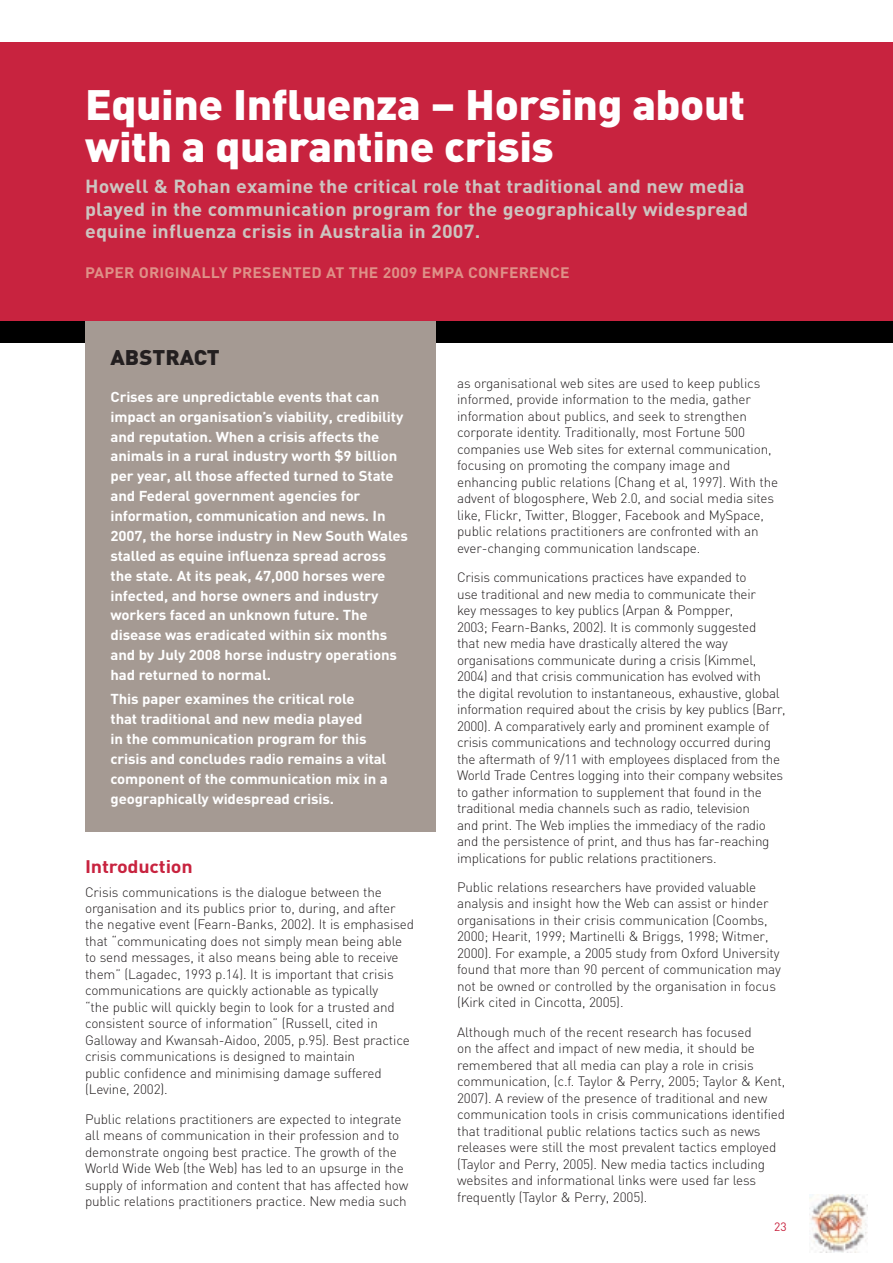
<style>
.page{position:relative;width:893px;height:1263px;background:#fff}
.page>*{position:absolute;margin:0;border:0;box-sizing:border-box;transform-origin:0 0}
.t1{font:900 42px/42px "DIN";letter-spacing:-.01em;color:#fff;scale:1.05 1}
.t2{font:900 21px "DIN";color:#231f20;scale:1.05 1}
.t3{font:700 18.75px/22.5px "DIN";letter-spacing:.01em;color:#cdc5c1;scale:1.05 1}
.t4{font:700 18px "DIN";letter-spacing:-.01em;color:#c8233f;scale:1.1 1}
.t5{font:700 15px "DIN";letter-spacing:.01em;color:#df9188;scale:1.05 1}
.t6{font:700 14.25px/20px "DIN";letter-spacing:-.01em;color:#fff;scale:1.05 1}
.t7{font:300 13.5px/16.5px "DIN";letter-spacing:-.01em;color:#231f20}
.t8{font:12px "DIN";color:#c8233f}
</style>
<div class="page">
<div style="left:0;top:43px;width:893px;height:280px;background:#c8233f"></div>
<div style="left:0;top:322px;width:893px;height:21px;background:#000"></div>
<div style="left:85px;top:322px;width:351px;height:510px;background:#a59a93"></div>
<img style="left:809px;top:1194px;width:58px;height:58px">
<h1 class="t1" style="left:85px;top:82px;width:630px">Equine Influenza – Horsing about with a quarantine crisis</h1>
<h3 class="t3" style="left:85px;top:174px;width:633px">Howell &amp; Rohan examine the critical role that traditional and new media played in the communication program for the geographically widespread equine influenza crisis in Australia in 2007.</h3>
<p class="t5" style="left:85px;top:262px;width:463px">PAPER ORIGINALLY PRESENTED AT THE 2009 EMPA CONFERENCE</p>
<h2 class="t2" style="left:111px;top:343px;width:66px">Abstrac</h2>
<h2 class="t2" style="left:207px;top:343px;width:14px">t</h2>
<p class="t6" style="left:111px;top:386px;width:285px">Crises are unpredictable events that can impact an organisation’s viability, credibility and reputation. When a crisis affects the animals in a rural industry worth $9 billion per year, all those affected turned to State and Federal government agencies for information, communication and news. In 2007, the horse industry in New South Wales stalled as equine influenza spread across the state. At its peak, 47,000 horses were infected, and horse owners and industry workers faced an unknown future. The disease was eradicated within six months and by July 2008 horse industry operations had returned to normal.</p>
<p class="t6" style="left:111px;top:688px;width:265px">This paper examines the critical role<br>that traditional and new media played<br>in the communication program for this crisis and concludes radio remains a vital component of the communication mix in a geographically widespread crisis.</p>
<h3 class="t4" style="left:85px;top:854px;width:99px">Introduction</h3>
<p class="t7" style="left:85px;top:883px;width:331px">Crisis communications is the dialogue between the organisation and its publics prior to, during, and after the negative event (Fearn-Banks, 2002). It is emphasised that “communicating does not simply mean being able to send messages, it also means being able to receive them” (Lagadec, 1993 p.14). It is important that crisis communications are quickly actionable as typically<br>“the public will quickly begin to look for a trusted and consistent source of information” (Russell, cited in Galloway and Kwansah-Aidoo, 2005, p.95). Best practice crisis communications is designed to maintain<br>public confidence and minimising damage suffered (Levine, 2002).</p>
<p class="t7" style="left:85px;top:1110px;width:325px">Public relations practitioners are expected to integrate all means of communication in their profession and to demonstrate ongoing best practice. The growth of the World Wide Web (the Web) has led to an upsurge in the supply of information and content that has affected how public relations practitioners practice. New media such</p>
<p class="t7" style="left:457px;top:375px;width:323px">as organisational web sites are used to keep publics informed, provide information to the media, gather information about publics, and seek to strengthen corporate identity. Traditionally, most Fortune 500 companies use Web sites for external communication, focusing on promoting the company image and enhancing public relations (Chang et al, 1997). With the advent of blogosphere, Web 2.0, and social media sites like, Flickr, Twitter, Blogger, Facebook and MySpace, public relations practitioners are confronted with an ever-changing communication landscape.</p>
<p class="t7" style="left:457px;top:569px;width:330px">Crisis communications practices have expanded to<br>use traditional and new media to communicate their<br>key messages to key publics (Arpan &amp; Pompper,<br>2003; Fearn-Banks, 2002). It is commonly suggested<br>that new media have drastically altered the way organisations communicate during a crisis (Kimmel, 2004) and that crisis communication has evolved with<br>the digital revolution to instantaneous, exhaustive, global information required about the crisis by key publics (Barr, 2000). A comparatively early and prominent example of crisis communications and technology occurred during the aftermath of 9/11 with employees displaced from the World Trade Centres logging into their company websites to gather information to supplement that found in the traditional media channels such as radio, television<br>and print. The Web implies the immediacy of the radio and the persistence of print, and thus has far-reaching implications for public relations practitioners.</p>
<p class="t7" style="left:457px;top:879px;width:325px">Public relations researchers have provided valuable analysis and insight how the Web can assist or hinder organisations in their crisis communication (Coombs, 2000; Hearit, 1999; Martinelli &amp; Briggs, 1998; Witmer, 2000). For example, a 2005 study from Oxford University found that more than 90 percent of communication may not be owned or controlled by the organisation in focus (Kirk cited in Cincotta, 2005).</p>
<p class="t7" style="left:457px;top:1023px;width:330px">Although much of the recent research has focused<br>on the affect and impact of new media, it should be remembered that all media can play a role in crisis communication, (c.f. Taylor &amp; Perry, 2005; Taylor &amp; Kent, 2007). A review of the presence of traditional and new communication tools in crisis communications identified that traditional public relations tactics such as news releases were still the most prevalent tactics employed (Taylor and Perry, 2005). New media tactics including websites and informational links were used far less frequently (Taylor &amp; Perry, 2005).</p>
<p class="t8" style="left:774px;top:1219px;width:14px">23</p>
</div>
